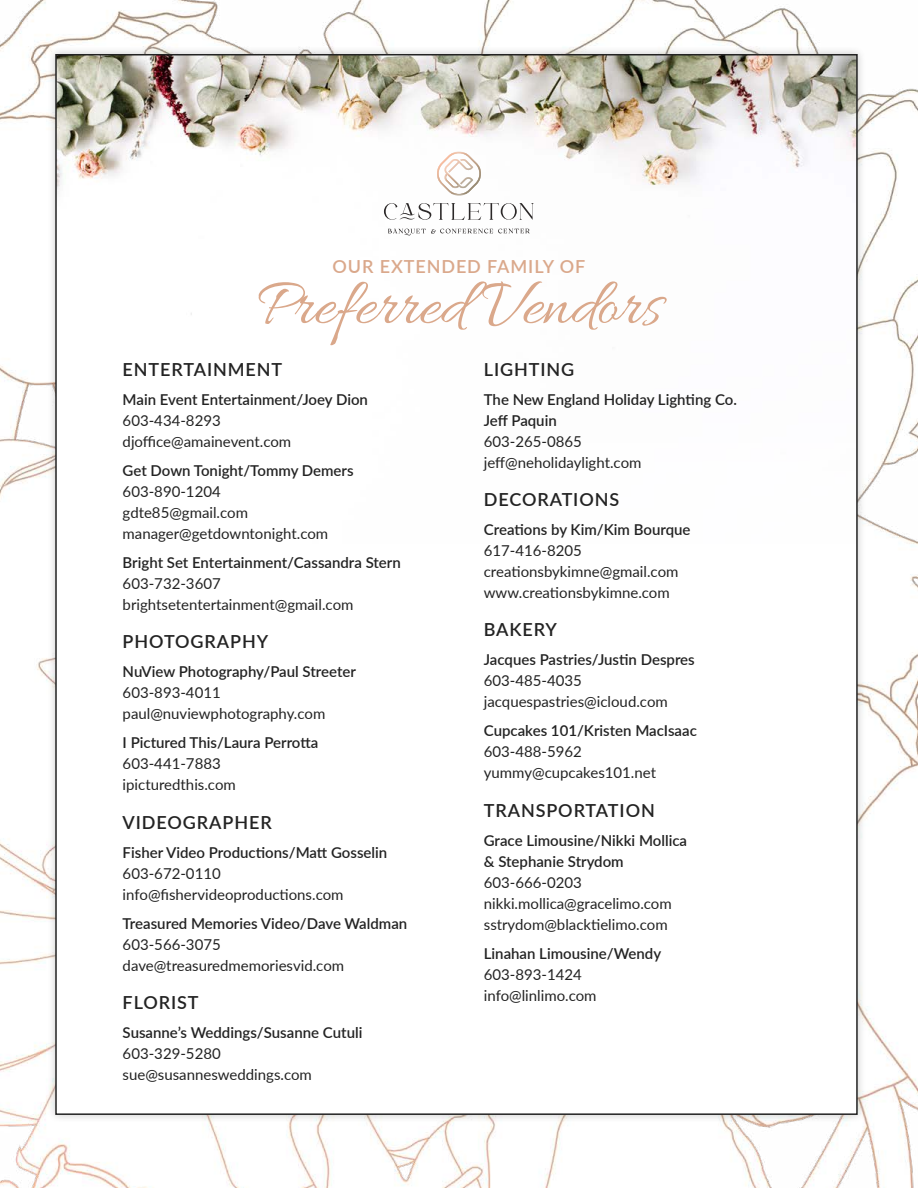
<style>
.page{position:relative;width:918px;height:1188px;background:#fff}
.page>*{position:absolute;margin:0;border:0;box-sizing:border-box;transform-origin:0 0}
.t1{font:67.5px "Allura";color:#daa88b}
.t2{font:600 18px "Lato";letter-spacing:.05em;color:#232323}
.t3{font:600 18px "Lato";letter-spacing:.05em;color:#daa88b}
.t4{font:15px/21px "Lato";color:#232323}
.t5{font:600 15px/21px "Lato";color:#232323}
</style>
<div class="page">
<img style="left:0;top:0;width:918px;height:1188px">
<div style="left:47px;top:45px;width:819px;height:1078px;background:#000;opacity:.2"></div>
<div style="left:56px;top:55px;width:801px;height:1059px;background:#fff"></div>
<img style="left:58px;top:57px;width:797px;height:258px">
<svg style="left:384px;top:203px;width:150px;height:17px"></svg>
<svg style="left:435px;top:152px;width:48px;height:44px"></svg>
<svg style="left:388px;top:228px;width:142px;height:7px"></svg>
<p class="t3" style="left:333px;top:253px;width:254px">OUR EXTENDED FAMILY OF</p>
<h1 class="t1" style="left:257px;top:267px;width:407px">Preferred Vendors</h1>
<p class="t2" style="left:123px;top:356px;width:161px">ENTERTAINMENT</p>
<p class="t5" style="left:123px;top:388px;width:247px">Main Event Entertainment/Joey Dion</p>
<p class="t4" style="left:123px;top:409px;width:170px">603-434-8293 djoffice@amainevent.com</p>
<p class="t5" style="left:123px;top:459px;width:233px">Get Down Tonight/Tommy Demers</p>
<p class="t4" style="left:123px;top:480px;width:207px">603-890-1204 gdte85@gmail.com manager@getdowntonight.com</p>
<p class="t5" style="left:123px;top:552px;width:280px">Bright Set Entertainment/Cassandra Stern</p>
<p class="t4" style="left:123px;top:573px;width:232px">603-732-3607 brightsetentertainment@gmail.com</p>
<p class="t2" style="left:123px;top:629px;width:147px">PHOTOGRAPHY</p>
<p class="t5" style="left:123px;top:661px;width:235px">NuView Photography/Paul Streeter</p>
<p class="t4" style="left:123px;top:682px;width:204px">603-893-4011 paul@nuviewphotography.com</p>
<p class="t5" style="left:123px;top:732px;width:197px">I Pictured This/Laura Perrotta</p>
<p class="t4" style="left:123px;top:753px;width:115px">603-441-7883 ipicturedthis.com</p>
<p class="t2" style="left:123px;top:809px;width:151px">VIDEOGRAPHER</p>
<p class="t5" style="left:123px;top:841px;width:266px">Fisher Video Productions/Matt Gosselin</p>
<p class="t4" style="left:123px;top:862px;width:222px">603-672-0110 info@fishervideoproductions.com</p>
<p class="t5" style="left:123px;top:912px;width:286px">Treasured Memories Video/Dave Waldman</p>
<p class="t4" style="left:123px;top:933px;width:223px">603-566-3075 dave@treasuredmemoriesvid.com</p>
<p class="t2" style="left:123px;top:989px;width:77px">FLORIST</p>
<p class="t5" style="left:123px;top:1021px;width:241px">Susanne’s Weddings/Susanne Cutuli</p>
<p class="t4" style="left:123px;top:1042px;width:191px">603-329-5280 sue@susannesweddings.com</p>
<p class="t2" style="left:484px;top:356px;width:92px">LIGHTING</p>
<p class="t5" style="left:484px;top:388px;width:255px">The New England Holiday Lighting Co.<br>Jeff Paquin</p>
<p class="t4" style="left:484px;top:430px;width:159px">603-265-0865 jeff@neholidaylight.com</p>
<p class="t2" style="left:484px;top:486px;width:137px">DECORATIONS</p>
<p class="t5" style="left:484px;top:519px;width:208px">Creations by Kim/Kim Bourque</p>
<p class="t4" style="left:484px;top:540px;width:196px">617-416-8205 creationsbykimne@gmail.com www.creationsbykimne.com</p>
<p class="t2" style="left:484px;top:617px;width:75px">BAKERY</p>
<p class="t5" style="left:484px;top:649px;width:212px">Jacques Pastries/Justin Despres</p>
<p class="t4" style="left:484px;top:670px;width:186px">603-485-4035 jacquespastries@icloud.com</p>
<p class="t5" style="left:484px;top:720px;width:215px">Cupcakes 101/Kristen MacIsaac</p>
<p class="t4" style="left:484px;top:741px;width:174px">603-488-5962 yummy@cupcakes101.net</p>
<p class="t2" style="left:484px;top:797px;width:173px">TRANSPORTATION</p>
<p class="t5" style="left:484px;top:829px;width:205px">Grace Limousine/Nikki Mollica &amp; Stephanie Strydom</p>
<p class="t4" style="left:484px;top:871px;width:189px">603-666-0203 nikki.mollica@gracelimo.com sstrydom@blacktielimo.com</p>
<p class="t5" style="left:484px;top:943px;width:179px">Linahan Limousine/Wendy</p>
<p class="t4" style="left:484px;top:964px;width:114px">603-893-1424 info@linlimo.com</p>
</div>
